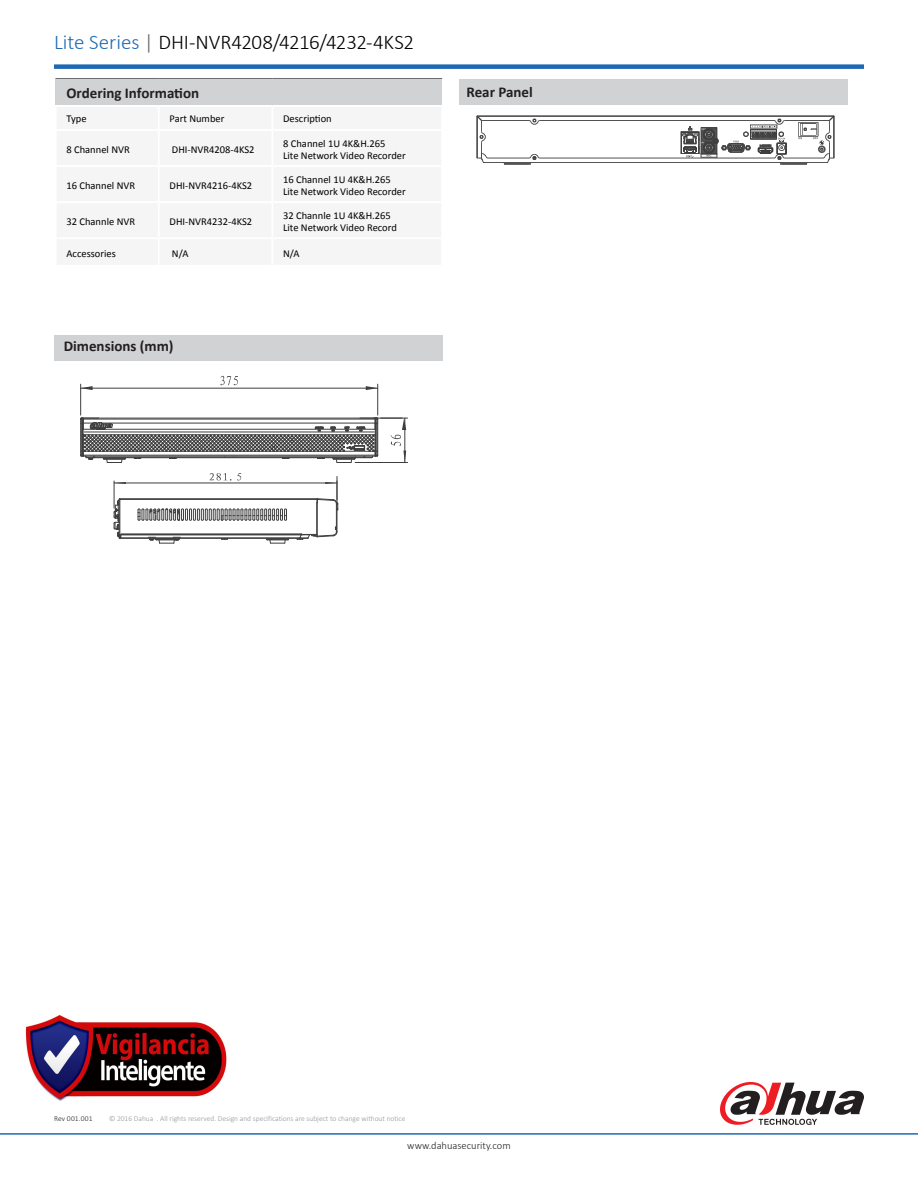
<style>
.page{position:relative;width:918px;height:1188px;background:#fff}
.page>*{position:absolute;margin:0;border:0;box-sizing:border-box;transform-origin:0 0}
.t1{font:300 21px "Calibri";letter-spacing:-.01em;color:#000}
.t2{font:700 15px "Calibri";color:#231f20}
.t3{font:10.5px "Calibri";color:#000}
.t4{font:300 10.5px "Calibri";color:#231f20}
.t5{font:300 7.5px "Calibri";color:#939598}
.t6{font:300 7.5px "Calibri";letter-spacing:.015em;color:#231f20}
.s1{color:#1e69b4}
.s2{color:#636366}
</style>
<div class="page">
<hr style="left:0;top:1133px;width:918px;height:2px;background:#1e69b4">
<div style="left:54px;top:64px;width:810px;height:5px;background:#1e69b4"></div>
<div style="left:56px;top:78px;width:386px;height:28px;background:#d1d2d4"></div>
<hr style="left:56px;top:78px;width:103px;height:1px;background:#6c6d70">
<hr style="left:159px;top:78px;width:113px;height:1px;background:#6c6d70">
<hr style="left:272px;top:78px;width:170px;height:1px;background:#6c6d70">
<hr style="left:55px;top:105px;width:104px;height:2px;background:#fff">
<hr style="left:159px;top:105px;width:113px;height:2px;background:#fff">
<hr style="left:272px;top:105px;width:171px;height:2px;background:#fff">
<svg style="left:720px;top:1082px;width:144px;height:43px"></svg>
<hr style="left:374px;top:418px;width:34px;height:1px;background:#3e3e3f">
<hr style="left:355px;top:462px;width:53px;height:1px;background:#3e3e3f">
<svg style="left:220px;top:376px;width:18px;height:10px"></svg>
<hr style="left:377px;top:384px;width:1px;height:31px;background:#3e3e3f">
<hr style="left:80px;top:384px;width:1px;height:31px;background:#3e3e3f">
<hr style="left:81px;top:388px;width:297px;height:1px;background:#3e3e3f">
<svg style="left:366px;top:386px;width:12px;height:4px"></svg>
<svg style="left:81px;top:386px;width:12px;height:4px"></svg>
<svg style="left:210px;top:473px;width:32px;height:8px"></svg>
<hr style="left:114px;top:483px;width:223px;height:1px;background:#3e3e3f">
<hr style="left:119px;top:538px;width:181px;height:1px;background:#3e3e3f">
<hr style="left:121px;top:535px;width:180px;height:1px;background:#3e3e3f">
<hr style="left:122px;top:534px;width:180px;height:1px;background:#3e3e3f">
<hr style="left:119px;top:499px;width:198px;height:1px;background:#3e3e3f">
<hr style="left:120px;top:498px;width:197px;height:1px;background:#3e3e3f">
<svg style="left:266px;top:538px;width:24px;height:6px"></svg>
<svg style="left:138px;top:508px;width:149px;height:13px;background:#989898"></svg>
<svg style="left:148px;top:537px;width:32px;height:7px"></svg>
<svg style="left:114px;top:481px;width:12px;height:58px"></svg>
<svg style="left:297px;top:476px;width:42px;height:64px"></svg>
<svg style="left:80px;top:418px;width:326px;height:45px"></svg>
<div style="left:55px;top:335px;width:388px;height:25px;background:#d1d2d4"></div>
<div style="left:460px;top:80px;width:388px;height:25px;background:#d1d2d4"></div>
<hr style="left:484px;top:163px;width:343px;height:1px;background:#3e3e3f">
<hr style="left:483px;top:162px;width:345px;height:1px;background:#3e3e3f">
<hr style="left:540px;top:158px;width:234px;height:1px;background:#3e3e3f">
<hr style="left:488px;top:158px;width:41px;height:1px;background:#3e3e3f">
<hr style="left:482px;top:120px;width:47px;height:1px;background:#3e3e3f">
<hr style="left:540px;top:120px;width:234px;height:1px;background:#3e3e3f">
<hr style="left:478px;top:116px;width:355px;height:1px;background:#3e3e3f">
<svg style="left:504px;top:154px;width:36px;height:11px"></svg>
<svg style="left:529px;top:119px;width:11px;height:5px"></svg>
<svg style="left:477px;top:116px;width:11px;height:48px"></svg>
<svg style="left:681px;top:116px;width:154px;height:49px"></svg>
<img style="left:25px;top:1015px;width:202px;height:86px">
<p class="t1" style="left:54px;top:29px;width:362px"><span class="s1">Lite Series</span> <span class="s2">|</span> DHI-NVR4208/4216/4232-4KS2</p>
<p class="t2" style="left:66px;top:84px;width:134px">Ordering Information</p>
<p class="t3" style="left:66px;top:112px;width:22px">Type</p>
<p class="t3" style="left:170px;top:112px;width:56px">Part Number</p>
<p class="t3" style="left:283px;top:112px;width:50px">Description</p>
<p class="t3" style="left:66px;top:142px;width:65px">8 Channel NVR</p>
<p class="t3" style="left:172px;top:142px;width:84px">DHI-NVR4208-4KS2</p>
<p class="t3" style="left:283px;top:136px;width:104px">8 Channel 1U 4K&amp;H.265</p>
<p class="t3" style="left:283px;top:148px;width:124px">Lite Network Video Recorder</p>
<p class="t3" style="left:66px;top:178px;width:70px">16 Channel NVR</p>
<p class="t3" style="left:170px;top:178px;width:84px">DHI-NVR4216-4KS2</p>
<p class="t3" style="left:66px;top:215px;width:70px">32 Channle NVR</p>
<p class="t3" style="left:170px;top:215px;width:84px">DHI-NVR4232-4KS2</p>
<p class="t3" style="left:283px;top:172px;width:109px">16 Channel 1U 4K&amp;H.265</p>
<p class="t3" style="left:283px;top:184px;width:124px">Lite Network Video Recorder</p>
<p class="t3" style="left:283px;top:209px;width:109px">32 Channle 1U 4K&amp;H.265</p>
<p class="t3" style="left:283px;top:221px;width:115px">Lite Network Video Record</p>
<p class="t3" style="left:66px;top:246px;width:51px">Accessories</p>
<p class="t3" style="left:172px;top:246px;width:18px">N/A</p>
<p class="t3" style="left:283px;top:246px;width:18px">N/A</p>
<p class="t2" style="left:64px;top:336px;width:111px">Dimensions (mm)</p>
<p class="t2" style="left:467px;top:82px;width:68px">Rear Panel</p>
<p class="t6" style="left:54px;top:1113px;width:40px">Rev 001.001</p>
<p class="t5" style="left:109px;top:1113px;width:298px">© 2016 Dahua . All rights reserved. Design and specifications are subject to change without notice</p>
<p class="t4" style="left:407px;top:1139px;width:105px">www.dahuasecurity.com</p>
</div>
